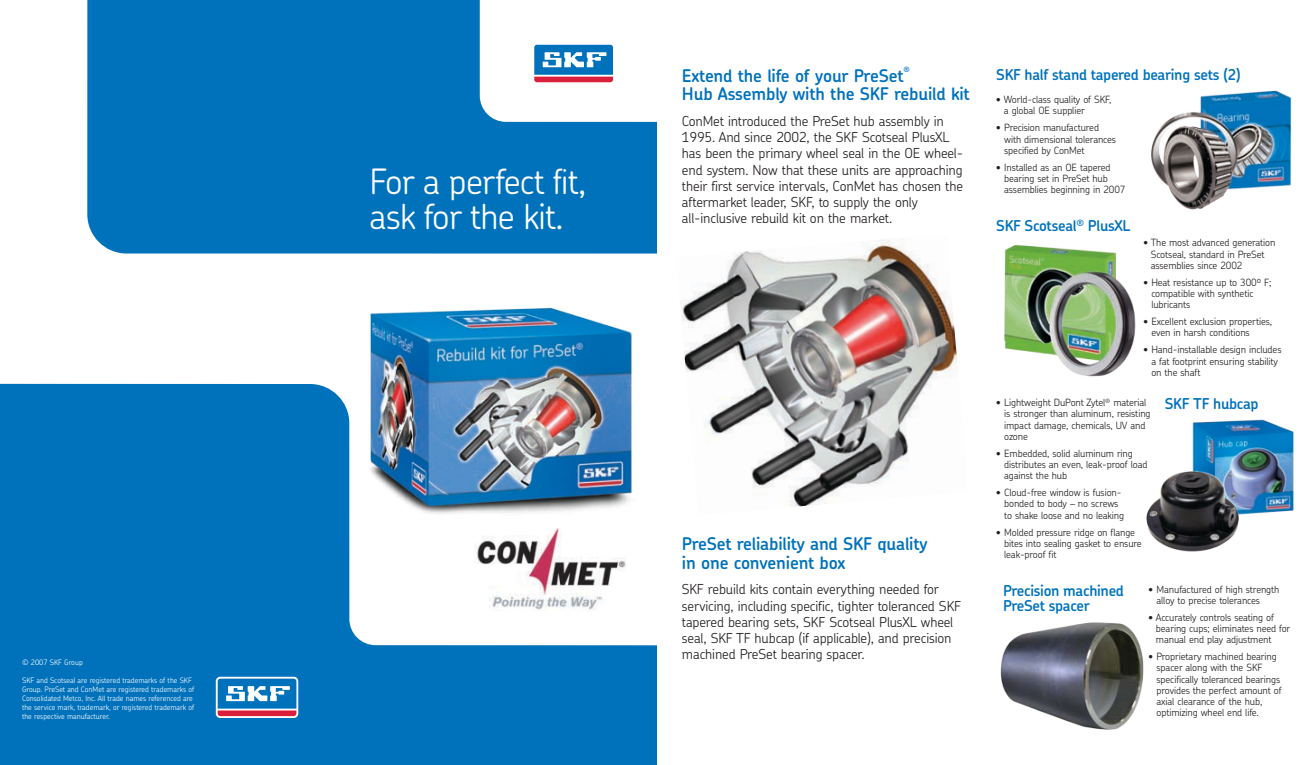
<style>
.page{position:relative;width:1314px;height:765px;background:#fff}
.page>*{position:absolute;margin:0;border:0;box-sizing:border-box;transform-origin:0 0}
.t1{font:300 35px/35px "SKF Chevin";letter-spacing:-.02em;color:#fff}
.t2{font:600 17.5px/18.8px "SKF Chevin";letter-spacing:-.01em;color:#0072bc}
.t3{font:600 15px/15px "SKF Chevin";letter-spacing:-.02em;color:#0072bc}
.t4{font:300 13.75px/16.2px "SKF Chevin";letter-spacing:-.01em;color:#231f20}
.t5{font:300 10px/11.2px "SKF Chevin";letter-spacing:-.01em;color:#231f20}
.t6{font:300 7.5px/9px "SKF Chevin";color:#fff}
.t7{font:600 7.25px "SKF Chevin";color:#0072bc}
</style>
<div class="page">
<svg style="left:0;top:0;width:657px;height:765px;fill:#0072bc"></svg>
<svg style="left:532px;top:43px;width:83px;height:41px"></svg>
<svg style="left:534px;top:45px;width:79px;height:37px"></svg>
<img style="left:475px;top:529px;width:152px;height:82px">
<svg style="left:216px;top:677px;width:82px;height:41px"></svg>
<svg style="left:218px;top:679px;width:78px;height:37px"></svg>
<img style="left:350px;top:290px;width:307px;height:239px">
<img style="left:1004px;top:245px;width:132px;height:132px">
<img style="left:1151px;top:90px;width:141px;height:120px">
<img style="left:1192px;top:419px;width:102px;height:95px">
<img style="left:1000px;top:622px;width:144px;height:108px">
<img style="left:1146px;top:462px;width:102px;height:90px">
<img style="left:680px;top:238px;width:278px;height:269px">
<p class="t6" style="left:22px;top:658px;width:62px">© 2007 SKF Group</p>
<p class="t6" style="left:22px;top:676px;width:174px">SKF and Scotseal are registered trademarks of the SKF Group. PreSet and ConMet are registered trademarks of Consolidated Metco, Inc. All trade names referenced are the service mark, trademark, or registered trademark of the respective manufacturer.</p>
<h1 class="t1" style="left:370px;top:163px;width:218px">For a perfect fit, ask for the kit.</h1>
<h2 class="t2" style="left:682px;top:65px;width:223px">Extend the life of your PreSet</h2>
<p class="t7" style="left:903px;top:65px;width:8px">®</p>
<h2 class="t2" style="left:682px;top:84px;width:289px">Hub Assembly with the SKF rebuild kit</h2>
<p class="t4" style="left:682px;top:113px;width:283px">ConMet introduced the PreSet hub assembly in 1995. And since 2002, the SKF Scotseal PlusXL has been the primary wheel seal in the OE wheel&shy;end system. Now that these units are approaching their first service intervals, ConMet has chosen the aftermarket leader, SKF, to supply the only all-inclusive rebuild kit on the market.</p>
<h2 class="t2" style="left:682px;top:534px;width:247px">PreSet reliability and SKF quality in one convenient box</h2>
<p class="t4" style="left:682px;top:581px;width:281px">SKF rebuild kits contain everything needed for servicing, including specific, tighter toleranced SKF tapered bearing sets, SKF Scotseal PlusXL wheel seal, SKF TF hubcap (if applicable), and precision machined PreSet bearing spacer.</p>
<h3 class="t3" style="left:996px;top:66px;width:246px">SKF half stand tapered bearing sets (2)</h3>
<p class="t5" style="left:1004px;top:94px;width:109px;text-indent:-8px">• World-class quality of SKF, a global OE supplier</p>
<p class="t5" style="left:1004px;top:122px;width:113px;text-indent:-8px">• Precision manufactured with dimensional tolerances specified by ConMet</p>
<p class="t5" style="left:1004px;top:161px;width:123px;text-indent:-8px">• Installed as an OE tapered bearing set in PreSet hub assemblies beginning in 2007</p>
<h3 class="t3" style="left:996px;top:218px;width:136px">SKF Scotseal<sup>®</sup> PlusXL</h3>
<p class="t5" style="left:1151px;top:237px;width:126px;text-indent:-7px">• The most advanced generation<br>Scotseal, standard in PreSet assemblies since 2002</p>
<p class="t5" style="left:1151px;top:276px;width:122px;text-indent:-8px">• Heat resistance up to 300º F; compatible with synthetic lubricants</p>
<p class="t5" style="left:1151px;top:316px;width:122px;text-indent:-8px">• Excellent exclusion properties, even in harsh conditions</p>
<p class="t5" style="left:1151px;top:344px;width:132px;text-indent:-8px">• Hand-installable design includes a fat footprint ensuring stability on the shaft</p>
<p class="t5" style="left:1004px;top:397px;width:148px;text-indent:-8px">• Lightweight DuPont Zytel<sup>®</sup> material is stronger than aluminum, resisting impact damage, chemicals, UV and ozone</p>
<p class="t5" style="left:1004px;top:447px;width:145px;text-indent:-8px">• Embedded, solid aluminum ring distributes an even, leak-proof load against the hub</p>
<p class="t5" style="left:1004px;top:487px;width:121px;text-indent:-8px">• Cloud-free window is fusion&shy;bonded to body – no screws to shake loose and no leaking</p>
<p class="t5" style="left:1004px;top:526px;width:139px;text-indent:-8px">• Molded pressure ridge on flange bites into sealing gasket to ensure leak-proof fit</p>
<h3 class="t3" style="left:1165px;top:396px;width:95px">SKF TF hubcap</h3>
<h3 class="t3" style="left:1003px;top:583px;width:122px">Precision machined<br>PreSet spacer</h3>
<p class="t5" style="left:1156px;top:583px;width:124px;text-indent:-8px">• Manufactured of high strength alloy to precise tolerances</p>
<p class="t5" style="left:1156px;top:611px;width:136px;text-indent:-7px">• Accurately controls seating of bearing cups; eliminates need for manual end play adjustment</p>
<p class="t5" style="left:1156px;top:651px;width:127px;text-indent:-8px">• Proprietary machined bearing spacer along with the SKF specifically toleranced bearings provides the perfect amount of axial clearance of the hub, optimizing wheel end life.</p>
</div>
